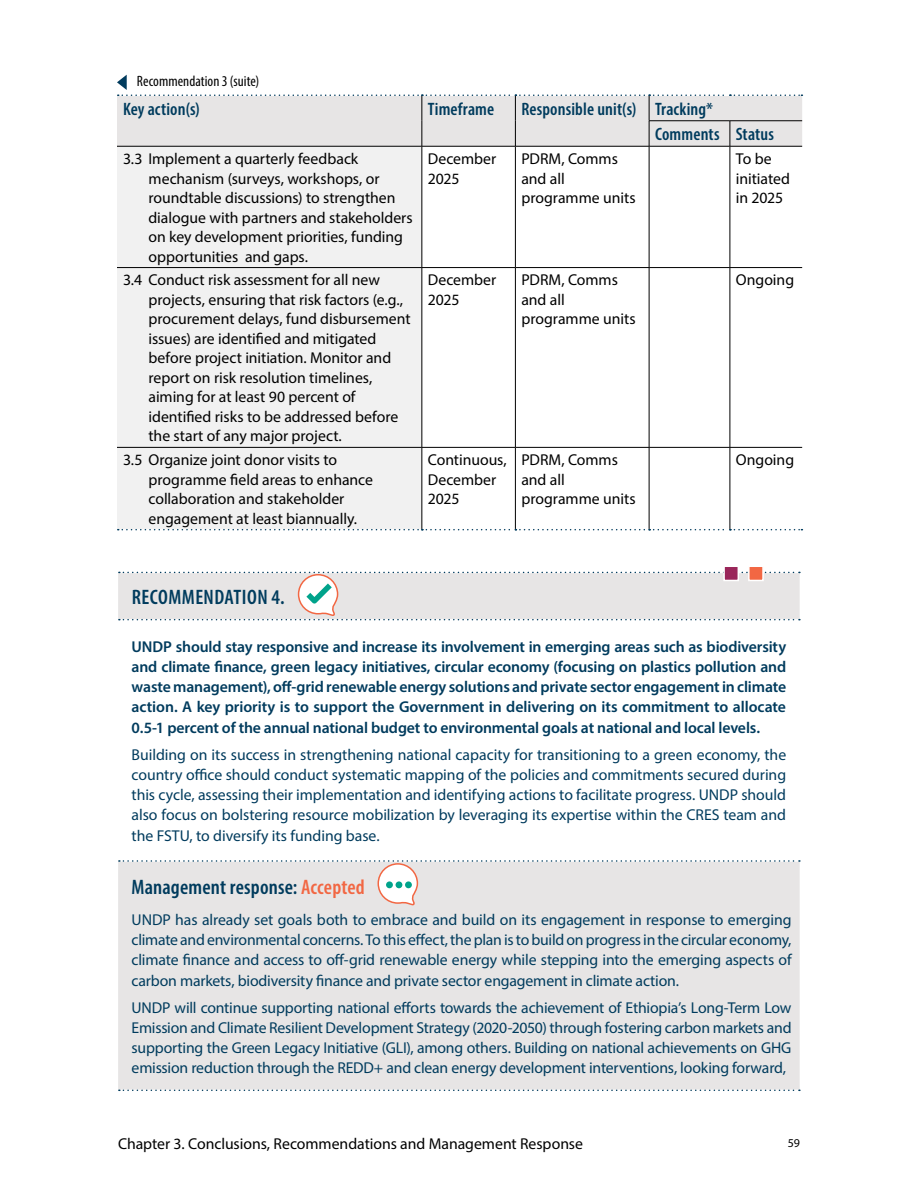
<style>
.page{position:relative;width:918px;height:1188px;background:#fff}
.page>*{position:absolute;margin:0;border:0;box-sizing:border-box;transform-origin:0 0}
.RECOMMENDATIONS_-_table_title{font:600 condensed 21px "Myriad Pro";letter-spacing:.01em;color:#003b5d}
.RECOMMENDATIONS_-_key_action_titles{font:600 condensed 18px "Myriad Pro";letter-spacing:.01em;color:#003b5d}
.RECOMMENDATIONS_-_blue_text{font:15.75px/20.2px "Myriad Pro";letter-spacing:-.01em;color:#003b5d;text-align:justify}
.RECOMMENDATIONS_-_key_actions_text{font:15.75px/19.5px "Myriad Pro";color:#000}
.RECOMMENDATIONS_-_blue_text-2{font:600 15.75px/20.2px "Myriad Pro";letter-spacing:-.01em;color:#003b5d;text-align:justify}
.cont_d{font:condensed 15px "Myriad Pro";letter-spacing:.005em;color:#000}
.t1{font:12px "Myriad Pro";color:#000}
.s1{color:#f26743}
</style>
<div class="page">
<svg style="left:118px;top:572px;width:682px;height:518px"></svg>
<svg style="left:119px;top:1090px;width:681px;height:1px"></svg>
<div style="left:117px;top:147px;width:305px;height:383px;background:#f1f1f1"></div>
<hr style="left:515px;top:146px;width:1px;height:121px;background:#000">
<hr style="left:515px;top:268px;width:1px;height:179px;background:#000">
<hr style="left:649px;top:146px;width:1px;height:121px;background:#000">
<hr style="left:649px;top:268px;width:1px;height:179px;background:#000">
<hr style="left:730px;top:146px;width:1px;height:121px;background:#000">
<hr style="left:730px;top:268px;width:1px;height:179px;background:#000">
<hr style="left:422px;top:267px;width:93px;height:1px;background:#000">
<hr style="left:422px;top:447px;width:93px;height:1px;background:#000">
<hr style="left:515px;top:267px;width:134px;height:1px;background:#000">
<hr style="left:515px;top:447px;width:134px;height:1px;background:#000">
<hr style="left:515px;top:448px;width:1px;height:81px;background:#000">
<hr style="left:649px;top:267px;width:81px;height:1px;background:#000">
<hr style="left:649px;top:447px;width:81px;height:1px;background:#000">
<hr style="left:649px;top:448px;width:1px;height:81px;background:#000">
<hr style="left:730px;top:267px;width:72px;height:1px;background:#000">
<hr style="left:730px;top:447px;width:72px;height:1px;background:#000">
<hr style="left:730px;top:448px;width:1px;height:81px;background:#000">
<hr style="left:422px;top:146px;width:1px;height:121px;background:#000">
<hr style="left:422px;top:268px;width:1px;height:179px;background:#000">
<hr style="left:422px;top:448px;width:1px;height:81px;background:#000">
<hr style="left:117px;top:267px;width:305px;height:1px;background:#000">
<hr style="left:117px;top:447px;width:305px;height:1px;background:#000">
<hr style="left:117px;top:146px;width:305px;height:1px;background:#000">
<hr style="left:422px;top:146px;width:93px;height:1px;background:#000">
<hr style="left:515px;top:146px;width:134px;height:1px;background:#000">
<hr style="left:649px;top:146px;width:81px;height:1px;background:#000">
<hr style="left:730px;top:146px;width:72px;height:1px;background:#000">
<svg style="left:118px;top:529px;width:684px;height:1px"></svg>
<svg style="left:119px;top:572px;width:681px;height:48px;background:#e4e3e3"></svg>
<svg style="left:119px;top:860px;width:681px;height:47px;background:#e6e4e4"></svg>
<div style="left:396px;top:881px;width:6px;height:7px;background:#00a38b;border-radius:50%"></div>
<div style="left:386px;top:881px;width:7px;height:7px;background:#00a38b;border-radius:50%"></div>
<div style="left:405px;top:881px;width:7px;height:7px;background:#00a38b;border-radius:50%"></div>
<div style="left:723px;top:566px;width:16px;height:15px;background:#9a265a;border:2px solid #fff"></div>
<div style="left:748px;top:566px;width:16px;height:15px;background:#f26743;border:2px solid #fff"></div>
<svg style="left:117px;top:75px;width:685px;height:71px"></svg>
<p class="cont_d" style="left:137px;top:72px;width:124px">Recommendation 3 (suite)</p>
<p class="RECOMMENDATIONS_-_key_action_titles" style="left:123px;top:98px;width:78px">Key action(s)</p>
<p class="RECOMMENDATIONS_-_key_action_titles" style="left:428px;top:98px;width:68px">Timeframe</p>
<p class="RECOMMENDATIONS_-_key_action_titles" style="left:521px;top:98px;width:116px">Responsible unit(s)</p>
<p class="RECOMMENDATIONS_-_key_action_titles" style="left:655px;top:98px;width:60px">Tracking*</p>
<p class="RECOMMENDATIONS_-_key_action_titles" style="left:655px;top:123px;width:66px">Comments</p>
<p class="RECOMMENDATIONS_-_key_action_titles" style="left:736px;top:123px;width:40px">Status</p>
<p class="RECOMMENDATIONS_-_key_actions_text" style="left:149px;top:149px;width:266px;text-indent:-26px">3.3 Implement a quarterly feedback mechanism (surveys, workshops, or roundtable discussions) to strengthen dialogue with partners and stakeholders on key development priorities, funding opportunities and gaps.</p>
<p class="RECOMMENDATIONS_-_key_actions_text" style="left:428px;top:149px;width:70px">December<br>2025</p>
<p class="RECOMMENDATIONS_-_key_actions_text" style="left:521px;top:149px;width:116px">PDRM, Comms and all programme units</p>
<p class="RECOMMENDATIONS_-_key_actions_text" style="left:736px;top:149px;width:56px">To be initiated in 2025</p>
<p class="RECOMMENDATIONS_-_key_actions_text" style="left:149px;top:270px;width:264px;text-indent:-26px">3.4 Conduct risk assessment for all new projects, ensuring that risk factors (e.g., procurement delays, fund disbursement issues) are identified and mitigated before project initiation. Monitor and report on risk resolution timelines, aiming for at least 90 percent of identified risks to be addressed before the start of any major project.</p>
<p class="RECOMMENDATIONS_-_key_actions_text" style="left:428px;top:270px;width:70px">December<br>2025</p>
<p class="RECOMMENDATIONS_-_key_actions_text" style="left:521px;top:270px;width:116px">PDRM, Comms and all programme units</p>
<p class="RECOMMENDATIONS_-_key_actions_text" style="left:736px;top:270px;width:60px">Ongoing</p>
<p class="RECOMMENDATIONS_-_key_actions_text" style="left:149px;top:450px;width:226px;text-indent:-26px">3.5 Organize joint donor visits to programme field areas to enhance collaboration and stakeholder engagement at least biannually.</p>
<p class="RECOMMENDATIONS_-_key_actions_text" style="left:428px;top:450px;width:80px">Continuous,<br>December<br>2025</p>
<p class="RECOMMENDATIONS_-_key_actions_text" style="left:521px;top:450px;width:116px">PDRM, Comms and all programme units</p>
<p class="RECOMMENDATIONS_-_key_actions_text" style="left:736px;top:450px;width:60px">Ongoing</p>
<p class="RECOMMENDATIONS_-_table_title" style="left:132px;top:584px;width:154px">RECOMMENDATION 4.</p>
<p class="RECOMMENDATIONS_-_blue_text-2" style="left:132px;top:636px;width:656px">UNDP should stay responsive and increase its involvement in emerging areas such as biodiversity and climate finance, green legacy initiatives, circular economy (focusing on plastics pollution and waste management), off-grid renewable energy solutions and private sector engagement in climate action. A key priority is to support the Government in delivering on its commitment to allocate 0.5-1 percent of the annual national budget to environmental goals at national and local levels.</p>
<p class="RECOMMENDATIONS_-_blue_text" style="left:132px;top:744px;width:656px">Building on its success in strengthening national capacity for transitioning to a green economy, the country office should conduct systematic mapping of the policies and commitments secured during this cycle, assessing their implementation and identifying actions to facilitate progress. UNDP should also focus on bolstering resource mobilization by leveraging its expertise within the CRES team and the FSTU, to diversify its funding base.</p>
<p class="RECOMMENDATIONS_-_table_title" style="left:132px;top:874px;width:235px">Management response: <span class="s1">Accepted</span></p>
<p class="RECOMMENDATIONS_-_blue_text" style="left:132px;top:909px;width:662px">UNDP has already set goals both to embrace and build on its engagement in response to emerging climate and environmental concerns. To this effect, the plan is to build on progress in the circular economy, climate finance and access to off-grid renewable energy while stepping into the emerging aspects of carbon markets, biodiversity finance and private sector engagement in climate action.</p>
<p class="RECOMMENDATIONS_-_blue_text" style="left:132px;top:997px;width:661px">UNDP will continue supporting national efforts towards the achievement of Ethiopia’s Long-Term Low Emission and Climate Resilient Development Strategy (2020-2050) through fostering carbon markets and supporting the Green Legacy Initiative (GLI), among others. Building on national achievements on GHG emission reduction through the REDD+ and clean energy development interventions, looking forward,</p>
<p class="RECOMMENDATIONS_-_key_actions_text" style="left:118px;top:1134px;width:466px">Chapter 3. Conclusions, Recommendations and Management Response</p>
<p class="t1" style="left:788px;top:1135px;width:14px">59</p>
</div>
